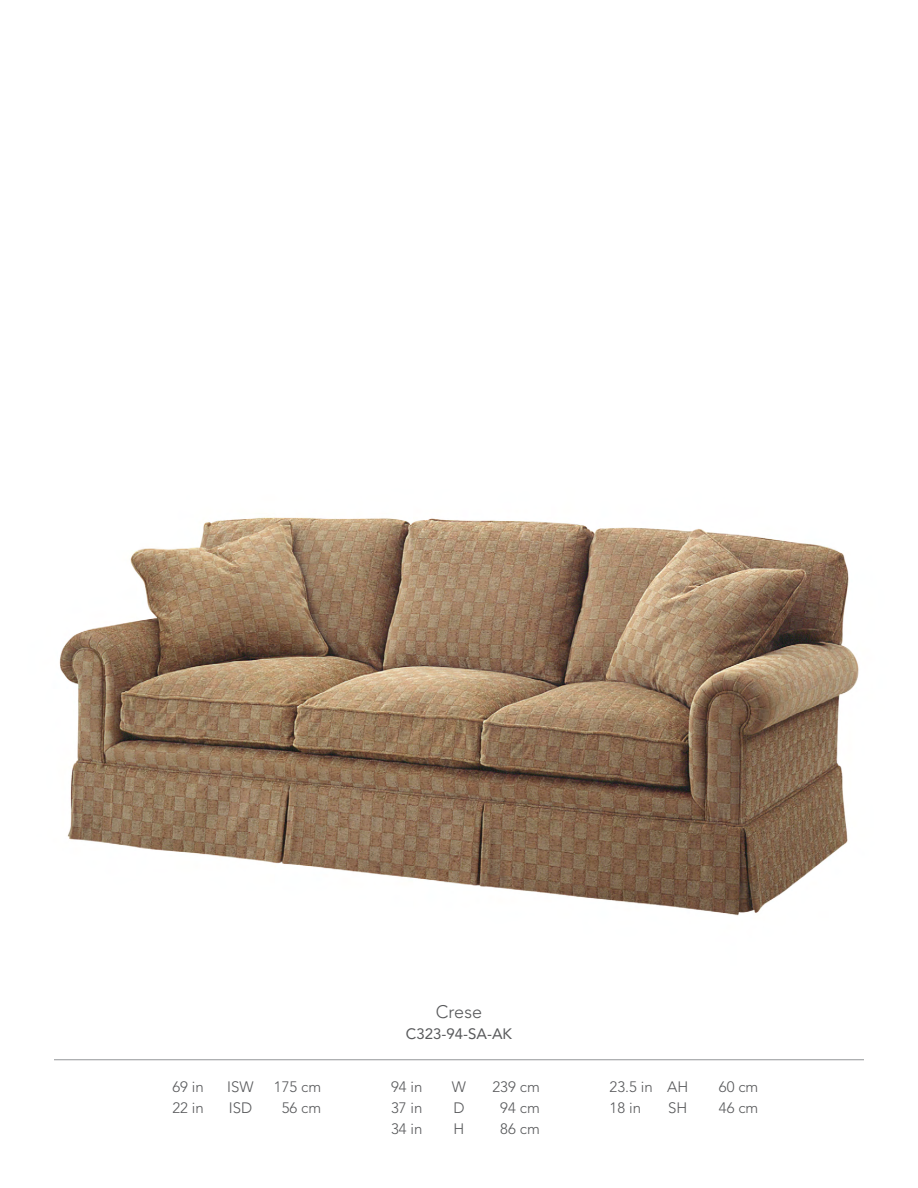
<style>
.page{position:relative;width:918px;height:1188px;background:#fff}
.page>*{position:absolute;margin:0;border:0;box-sizing:border-box;transform-origin:0 0}
.t1{font:300 18px "Avenir LT Std";color:#58595b}
.t2{font:300 15px "Avenir LT Std";color:#58595b}
.t3{font:15px "Avenir LT Std";color:#58595b}
</style>
<div class="page">
<hr style="left:54px;top:1060px;width:810px;height:1px;background:#939598">
<img style="left:59px;top:517px;width:800px;height:399px">
<p class="t2" style="left:172px;top:1078px;width:33px">69 in</p>
<p class="t2" style="left:227px;top:1078px;width:28px">ISW</p>
<p class="t2" style="left:274px;top:1078px;width:49px">175 cm</p>
<p class="t2" style="left:172px;top:1099px;width:33px">22 in</p>
<p class="t2" style="left:229px;top:1099px;width:25px">ISD</p>
<p class="t2" style="left:282px;top:1099px;width:41px">56 cm</p>
<p class="t1" style="left:436px;top:1001px;width:48px">Crese</p>
<p class="t3" style="left:406px;top:1025px;width:108px">C323-94-SA-AK</p>
<p class="t2" style="left:391px;top:1078px;width:33px">94 in</p>
<p class="t2" style="left:452px;top:1078px;width:16px">W</p>
<p class="t2" style="left:493px;top:1078px;width:49px">239 cm</p>
<p class="t2" style="left:391px;top:1099px;width:33px">37 in</p>
<p class="t2" style="left:453px;top:1099px;width:13px">D</p>
<p class="t2" style="left:500px;top:1099px;width:41px">94 cm</p>
<p class="t2" style="left:391px;top:1120px;width:33px">34 in</p>
<p class="t2" style="left:454px;top:1120px;width:12px">H</p>
<p class="t2" style="left:500px;top:1120px;width:41px">86 cm</p>
<p class="t2" style="left:610px;top:1078px;width:80px">23.5 in AH</p>
<p class="t2" style="left:719px;top:1078px;width:41px">60 cm</p>
<p class="t2" style="left:610px;top:1099px;width:33px">18 in</p>
<p class="t2" style="left:668px;top:1099px;width:21px">SH</p>
<p class="t2" style="left:719px;top:1099px;width:41px">46 cm</p>
</div>
